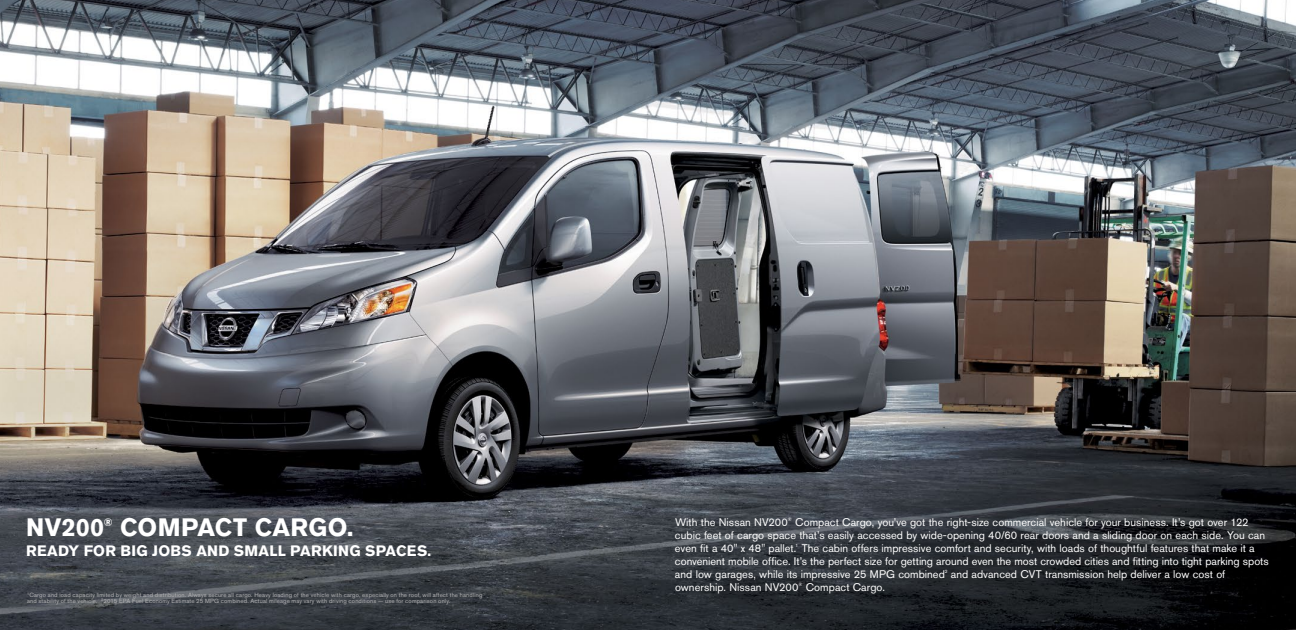
<style>
.page{position:relative;width:1296px;height:630px;background:#fff}
.page>*{position:absolute;margin:0;border:0;box-sizing:border-box;transform-origin:0 0}
.t1{font:700 25px "Akzidenz Grotesk Pro";letter-spacing:.01em;color:#fff}
.t2{font:700 15px "Akzidenz Grotesk Pro";letter-spacing:.015em;color:#fff}
.t3{font:11px/13px "Akzidenz Grotesk Pro";color:#fff}
.t4{font:700 10.8px "Akzidenz Grotesk Pro";color:#fff}
.t5{font:6px/6.5px "Akzidenz Grotesk Pro";letter-spacing:.025em;color:#b2b2b4}
.t6{font:4.7px "Akzidenz Grotesk Pro";color:#fff}
</style>
<div class="page">
<img style="left:0;top:0;width:1296px;height:630px">
<h1 class="t1" style="left:26px;top:511px;width:79px">NV200</h1>
<p class="t4" style="left:104px;top:515px;width:10px">®</p>
<h1 class="t1" style="left:120px;top:511px;width:235px">COMPACT CARGO.</h1>
<h2 class="t2" style="left:26px;top:541px;width:407px">READY FOR BIG JOBS AND SMALL PARKING SPACES.</h2>
<p class="t5" style="left:27px;top:591px;width:457px"><sup>1</sup>Cargo and load capacity limited by weight and distribution. Always secure all cargo. Heavy loading of the vehicle with cargo, especially on the roof, will affect the handling and stability of the vehicle. <sup>2</sup>2015 EPA Fuel Economy Estimate 25 MPG combined. Actual mileage may vary with driving conditions — use for comparison only.</p>
<p class="t3" style="left:675px;top:515px;width:592px;text-indent:120px">Compact Cargo, you’ve got the right-size commercial vehicle for your business. It’s got over 122 cubic feet of cargo space that’s easily accessed by wide-opening 40/60 rear doors and a sliding door on each side. You can even fit a 40" x 48" pallet.</p>
<p class="t3" style="left:675px;top:515px;width:114px">With the Nissan NV200</p>
<p class="t6" style="left:788px;top:517px;width:5px">®</p>
<p class="t3" style="left:675px;top:541px;width:595px;text-indent:127px">The cabin offers impressive comfort and security, with loads of thoughtful features that make it a convenient mobile office. It’s the perfect size for getting around even the most crowded cities and fitting into tight parking spots and low garages, while its impressive 25 MPG combined</p>
<p class="t6" style="left:796px;top:543px;width:4px">1</p>
<p class="t6" style="left:945px;top:569px;width:4px">2</p>
<p class="t3" style="left:951px;top:567px;width:276px">and advanced CVT transmission help deliver a low cost of</p>
<p class="t3" style="left:675px;top:580px;width:125px">ownership. Nissan NV200</p>
<p class="t6" style="left:798px;top:582px;width:5px">®</p>
<p class="t3" style="left:806px;top:580px;width:81px">Compact Cargo.</p>
</div>
